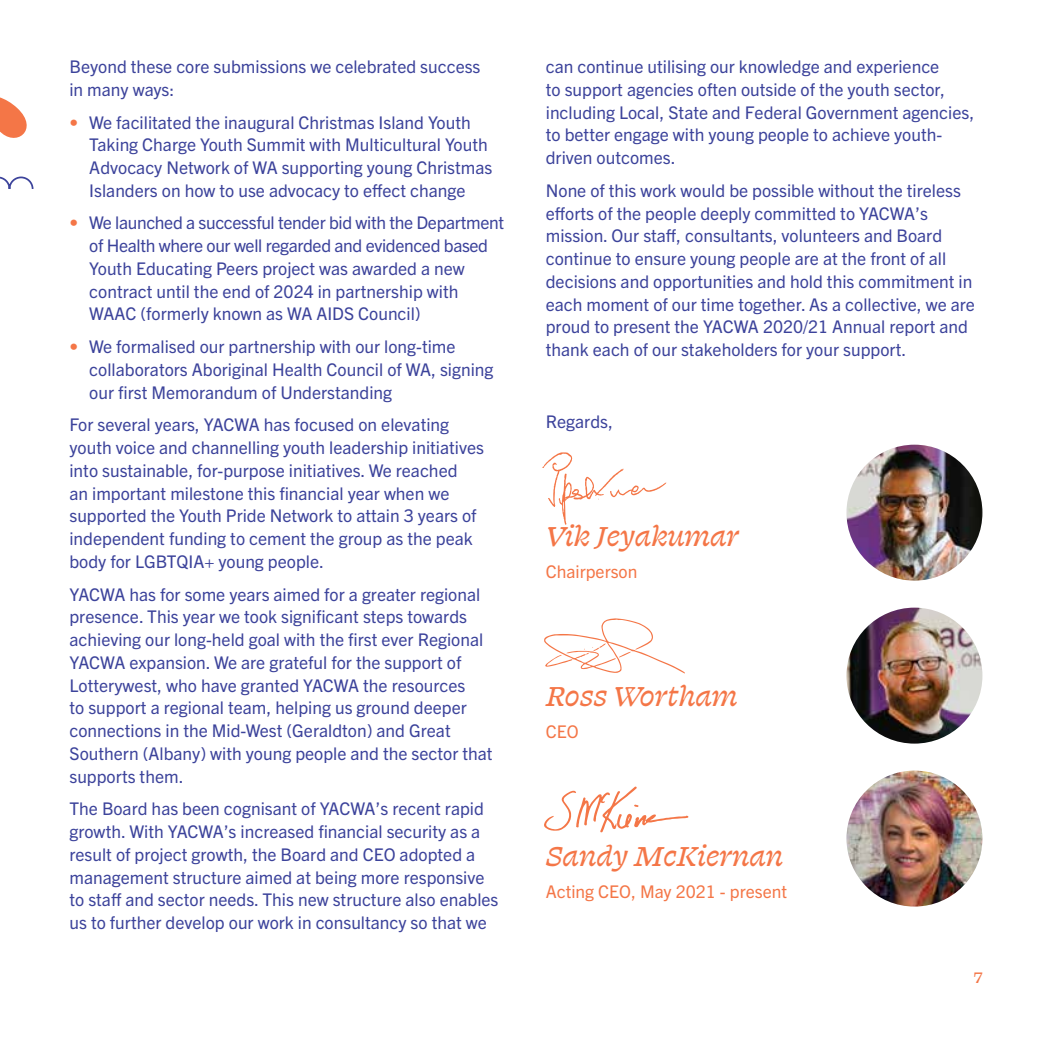
<style>
.page{position:relative;width:1042px;height:1042px;background:#fff}
.page>*{position:absolute;margin:0;border:0;box-sizing:border-box;transform-origin:0 0}
.t1{font:31.5px "Swear Text Medium Cilati";color:#f47647}
.t2{font:17.5px/22.8px "Trade Gothic Next LT Pro";color:#3c439b}
.t3{font:17.5px "Trade Gothic Next LT Pro";color:#f47647}
.t4{font:500 17.5px "Swear Text";color:#f47647}
.s1{color:#f47647}
</style>
<div class="page">
<img style="left:846px;top:770px;width:136px;height:136px;border-radius:68px">
<img style="left:846px;top:445px;width:136px;height:136px;border-radius:68px">
<img style="left:846px;top:607px;width:136px;height:136px;border-radius:68px">
<svg style="left:542px;top:452px;width:124px;height:73px"></svg>
<svg style="left:544px;top:786px;width:144px;height:46px"></svg>
<svg style="left:544px;top:618px;width:141px;height:55px"></svg>
<svg style="left:0;top:97px;width:27px;height:41px"></svg>
<svg style="left:0;top:176px;width:34px;height:13px"></svg>
<p class="t2" style="left:69px;top:54px;width:412px">Beyond these core submissions we celebrated success in many ways:</p>
<p class="t2" style="left:89px;top:110px;width:404px;text-indent:-20px"><span class="s1">•</span> We facilitated the inaugural Christmas Island Youth Taking Charge Youth Summit with Multicultural Youth Advocacy Network of WA supporting young Christmas Islanders on how to use advocacy to effect change</p>
<p class="t2" style="left:89px;top:211px;width:416px;text-indent:-20px"><span class="s1">•</span> We launched a successful tender bid with the Department of Health where our well regarded and evidenced based Youth Educating Peers project was awarded a new contract until the end of 2024 in partnership with WAAC (formerly known as WA AIDS Council)</p>
<p class="t2" style="left:89px;top:334px;width:406px;text-indent:-20px"><span class="s1">•</span> We formalised our partnership with our long-time collaborators Aboriginal Health Council of WA, signing our first Memorandum of Understanding</p>
<p class="t2" style="left:69px;top:412px;width:416px">For several years, YACWA has focused on elevating youth voice and channelling youth leadership initiatives into sustainable, for-purpose initiatives. We reached<br>an important milestone this financial year when we supported the Youth Pride Network to attain 3 years of independent funding to cement the group as the peak body for LGBTQIA+ young people.</p>
<p class="t2" style="left:69px;top:582px;width:425px">YACWA has for some years aimed for a greater regional presence. This year we took significant steps towards achieving our long-held goal with the first ever Regional YACWA expansion. We are grateful for the support of Lotterywest, who have granted YACWA the resources<br>to support a regional team, helping us ground deeper connections in the Mid-West (Geraldton) and Great Southern (Albany) with young people and the sector that supports them.</p>
<p class="t2" style="left:69px;top:796px;width:430px">The Board has been cognisant of YACWA’s recent rapid growth. With YACWA’s increased financial security as a result of project growth, the Board and CEO adopted a management structure aimed at being more responsive to staff and sector needs. This new structure also enables us to further develop our work in consultancy so that we</p>
<p class="t2" style="left:546px;top:54px;width:430px">can continue utilising our knowledge and experience<br>to support agencies often outside of the youth sector, including Local, State and Federal Government agencies, to better engage with young people to achieve youth&shy;driven outcomes.</p>
<p class="t2" style="left:546px;top:178px;width:431px">None of this work would be possible without the tireless efforts of the people deeply committed to YACWA’s mission. Our staff, consultants, volunteers and Board continue to ensure young people are at the front of all decisions and opportunities and hold this commitment in each moment of our time together. As a collective, we are proud to present the YACWA 2020/21 Annual report and thank each of our stakeholders for your support.</p>
<p class="t2" style="left:546px;top:409px;width:69px">Regards,</p>
<h1 class="t1" style="left:546px;top:514px;width:195px">Vik Jeyakumar</h1>
<p class="t3" style="left:546px;top:560px;width:93px">Chairperson</p>
<h1 class="t1" style="left:546px;top:674px;width:193px">Ross Wortham</h1>
<p class="t3" style="left:546px;top:720px;width:34px">CEO</p>
<h1 class="t1" style="left:546px;top:834px;width:239px">Sandy McKiernan</h1>
<p class="t3" style="left:546px;top:879px;width:243px">Acting CEO, May 2021 - present</p>
<p class="t4" style="left:973px;top:966px;width:10px">7</p>
</div>
